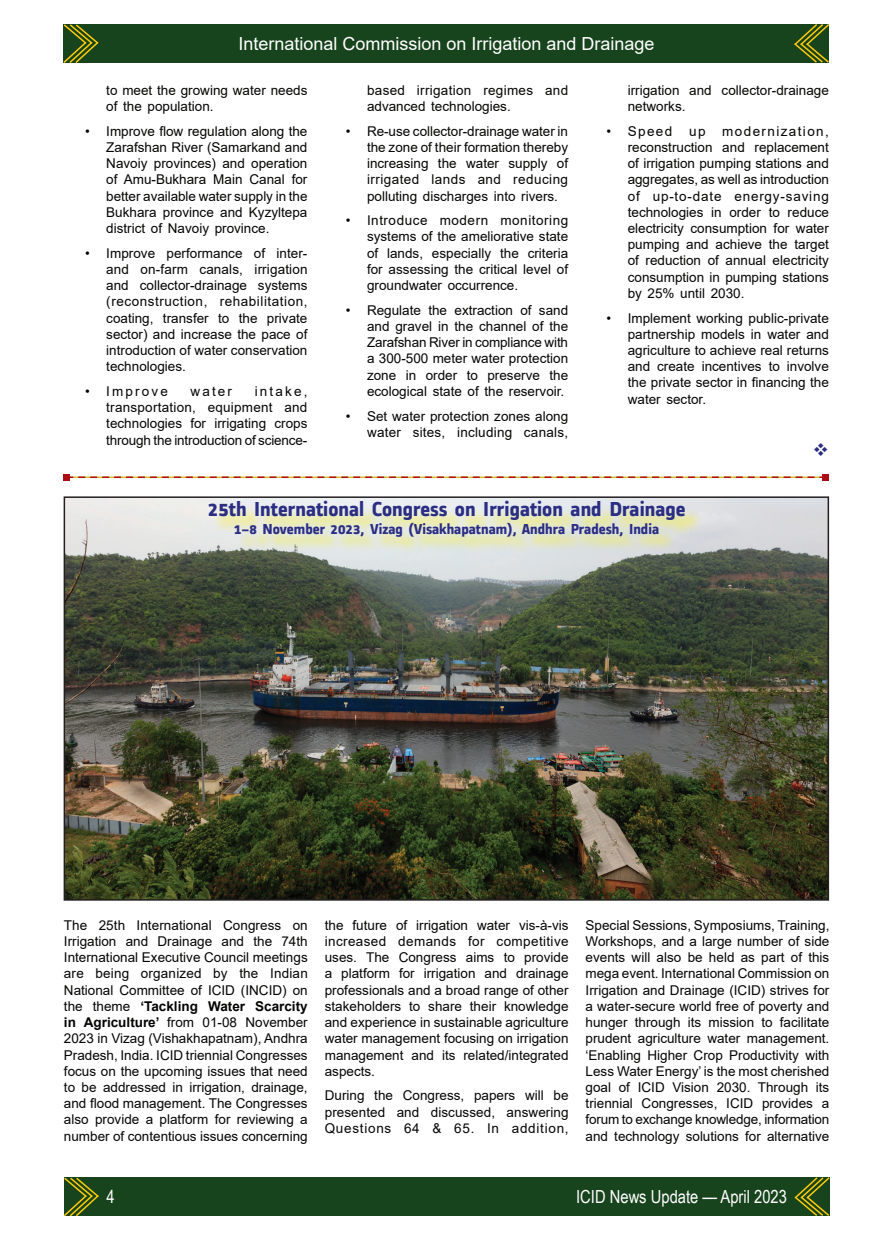
<style>
.page{position:relative;width:893px;height:1234px;background:#fff}
.page>*{position:absolute;margin:0;border:0;box-sizing:border-box;transform-origin:0 0}
.t1{font:700 21px "Alstom";color:#2b2e83}
.t2{font:18px "Arial";color:#fff}
.t3{font:18px "Arial Narrow";color:#fff}
.t4{font:700 15px "Alstom";color:#2b2e83}
.t5{font:13.5px/16.2px "Arial";color:#040503;text-align:justify}
.t6{font:13.5px/16.2px "Arial";letter-spacing:.025em;color:#040503}
.t7{font:13.5px "Arial";letter-spacing:.16em;color:#040503}
.s1{font-weight:700}
</style>
<div class="page">
<div style="left:64px;top:24px;width:765px;height:39px;background:#17431d"></div>
<svg style="left:63px;top:24px;width:36px;height:39px"></svg>
<svg style="left:794px;top:24px;width:35px;height:39px"></svg>
<div style="left:64px;top:1177px;width:765px;height:38px;background:#17431d"></div>
<svg style="left:63px;top:1177px;width:37px;height:40px"></svg>
<svg style="left:793px;top:1177px;width:37px;height:39px"></svg>
<svg style="left:64px;top:474px;width:765px;height:6px"></svg>
<img style="left:67px;top:499px;width:759px;height:398px">
<div style="left:64px;top:496px;width:765px;height:404px;border:2px solid #231f20"></div>
<div style="left:212px;top:503px;width:491px;height:51px;background:#f4ee4d;opacity:.75"></div>
<h2 class="t2" style="left:238px;top:31px;width:418px">International Commission on Irrigation and Drainage</h2>
<p class="t5" style="left:106px;top:82px;width:203px">to meet the growing water needs of the population.</p>
<p class="t5" style="left:106px;top:123px;width:203px;text-indent:-21px">• Improve flow regulation along the Zarafshan River (Samarkand and Navoiy provinces) and operation of Amu-Bukhara Main Canal for better available water supply in the Bukhara province and Kyzyltepa district of Navoiy province.</p>
<p class="t5" style="left:106px;top:245px;width:203px;text-indent:-21px">• Improve performance of inter&shy;and on-farm canals, irrigation and collector-drainage systems (reconstruction, rehabilitation, coating, transfer to the private sector) and increase the pace of introduction of water conservation technologies.</p>
<p class="t7" style="left:85px;top:382px;width:84px">• Improve</p>
<p class="t5" style="left:191px;top:383px;width:43px">water</p>
<p class="t5" style="left:106px;top:383px;width:203px;text-indent:149px">intake, transportation, equipment and technologies for irrigating crops through the introduction of science-</p>
<p class="t6" style="left:367px;top:82px;width:203px">based irrigation regimes and advanced technologies.</p>
<p class="t5" style="left:367px;top:123px;width:203px;text-indent:-21px">• Re-use collector-drainage water in the zone of their formation thereby increasing the water supply of irrigated lands and reducing polluting discharges into rivers.</p>
<p class="t5" style="left:367px;top:212px;width:203px;text-indent:-21px">• Introduce modern monitoring systems of the ameliorative state of lands, especially the criteria for assessing the critical level of groundwater occurrence.</p>
<p class="t5" style="left:367px;top:302px;width:203px;text-indent:-21px">• Regulate the extraction of sand and gravel in the channel of the Zarafshan River in compliance with a 300-500 meter water protection zone in order to preserve the ecological state of the reservoir.</p>
<p class="t5" style="left:346px;top:407px;width:224px;text-align:right">• Set water protection zones along water sites, including canals,</p>
<p class="t5" style="left:628px;top:82px;width:203px">irrigation and collector-drainage networks.</p>
<p class="t5" style="left:628px;top:123px;width:203px;text-indent:-21px">• Speed up modernization, reconstruction and replacement of irrigation pumping stations and aggregates, as well as introduction of up-to-date energy-saving technologies in order to reduce electricity consumption for water pumping and achieve the target of reduction of annual electricity consumption in pumping stations by 25% until 2030.</p>
<p class="t5" style="left:628px;top:309px;width:203px;text-indent:-21px">• Implement working public-private partnership models in water and agriculture to achieve real returns and create incentives to involve the private sector in financing the water sector.</p>
<h1 class="t1" style="left:208px;top:494px;width:479px">25th International Congress on Irrigation and Drainage</h1>
<p class="t4" style="left:234px;top:518px;width:426px">1–8 November 2023, Vizag (Visakhapatnam), Andhra Pradesh, India</p>
<p class="t5" style="left:64px;top:916px;width:245px">The 25th International Congress on Irrigation and Drainage and the 74th International Executive Council meetings are being organized by the Indian National Committee of ICID (INCID) on the theme <span class="s1">‘Tackling Water Scarcity in Agriculture’</span> from 01-08 November 2023 in Vizag (Vishakhapatnam), Andhra Pradesh, India. ICID triennial Congresses focus on the upcoming issues that need to be addressed in irrigation, drainage, and flood management. The Congresses also provide a platform for reviewing a number of contentious issues concerning</p>
<p class="t5" style="left:325px;top:916px;width:245px">the future of irrigation water vis-à-vis increased demands for competitive uses. The Congress aims to provide a platform for irrigation and drainage professionals and a broad range of other stakeholders to share their knowledge and experience in sustainable agriculture water management focusing on irrigation management and its related/integrated aspects.</p>
<p class="t5" style="left:325px;top:1087px;width:245px">During the Congress, papers will be presented and discussed, answering Questions 64 &amp; 65. In addition,</p>
<p class="t5" style="left:586px;top:916px;width:245px">Special Sessions, Symposiums, Training, Workshops, and a large number of side events will also be held as part of this mega event. International Commission on Irrigation and Drainage (ICID) strives for a water-secure world free of poverty and hunger through its mission to facilitate prudent agriculture water management. ‘Enabling Higher Crop Productivity with Less Water Energy’ is the most cherished goal of ICID Vision 2030. Through its triennial Congresses, ICID provides a forum to exchange knowledge, information and technology solutions for alternative</p>
<h2 class="t3" style="left:107px;top:1183px;width:10px">4</h2>
<h2 class="t3" style="left:576px;top:1183px;width:212px">ICID News Update — April 2023</h2>
</div>
